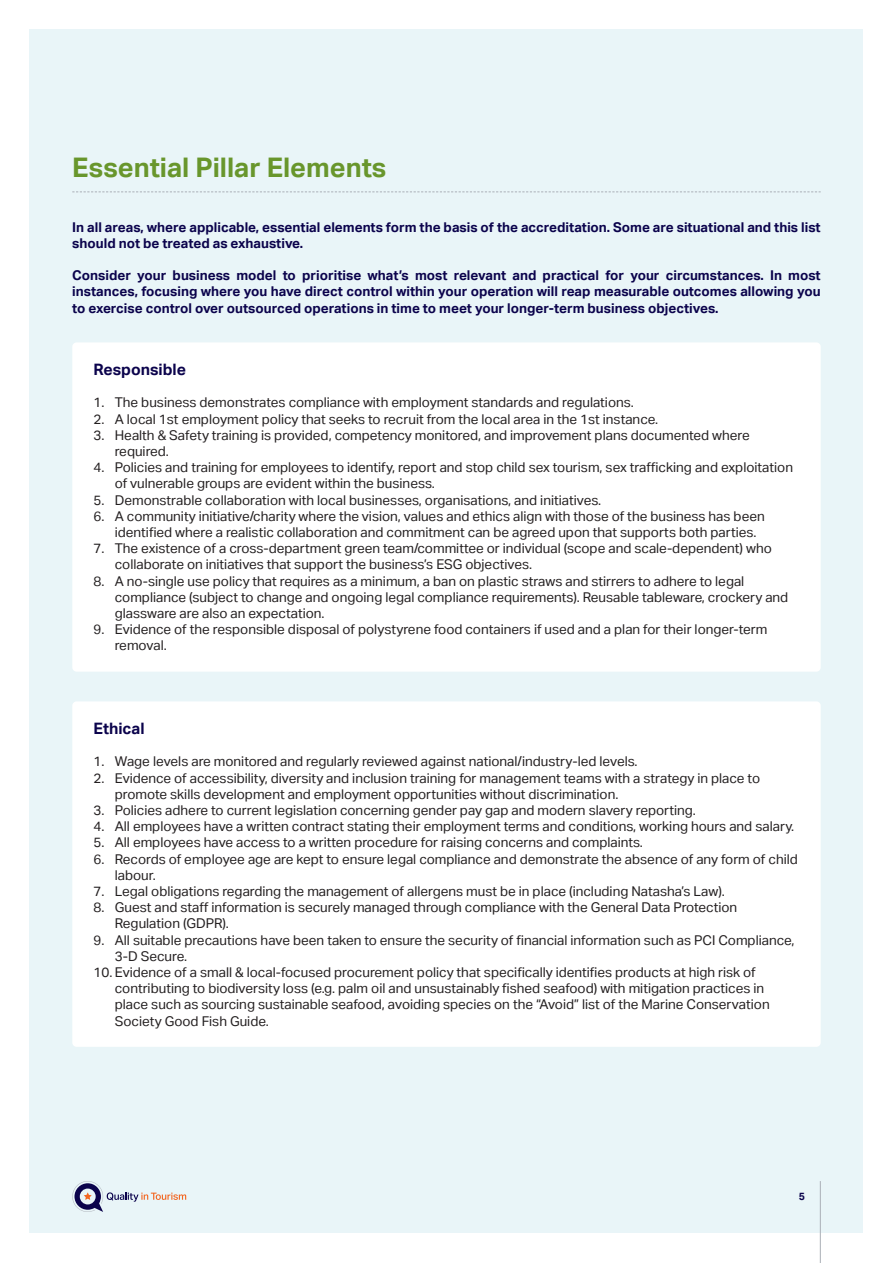
<style>
.page{position:relative;width:893px;height:1263px;background:#fff}
.page>*{position:absolute;margin:0;border:0;box-sizing:border-box;transform-origin:0 0}
.t1{font:700 27px "Aktiv Grotesk";color:#68962c}
.t2{font:700 15.75px "Aktiv Grotesk";color:#0b034c}
.t3{font:13.5px/16.2px "Aktiv Grotesk";color:#231f20}
.t4{font:700 13.5px/16.2px "Aktiv Grotesk";color:#0b034c}
.t5{font:700 10.5px "Aktiv Grotesk";color:#0b034c}
</style>
<div class="page">
<div style="left:30px;top:30px;width:833px;height:1203px;background:#e9f5f8"></div>
<hr style="left:820px;top:1181px;width:1px;height:82px;background:#aaafb7">
<svg style="left:72px;top:1181px;width:114px;height:31px"></svg>
<svg style="left:72px;top:191px;width:749px;height:1px"></svg>
<div style="left:72px;top:342px;width:749px;height:330px;background:#fff;border-radius:4px"></div>
<div style="left:72px;top:701px;width:749px;height:346px;background:#fff;border-radius:4px"></div>
<p class="t1" style="left:72px;top:150px;width:316px">Essential Pillar Elements</p>
<p class="t4" style="left:72px;top:218px;width:750px">In all areas, where applicable, essential elements form the basis of the accreditation. Some are situational and this list should not be treated as exhaustive.</p>
<p class="t4" style="left:72px;top:267px;width:750px;text-align:justify">Consider your business model to prioritise what’s most relevant and practical for your circumstances. In most instances, focusing where you have direct control within your operation will reap measurable outcomes allowing you to exercise control over outsourced operations in time to meet your longer-term business objectives.</p>
<p class="t2" style="left:94px;top:360px;width:94px">Responsible</p>
<p class="t3" style="left:94px;top:394px;width:542px">1. The business demonstrates compliance with employment standards and regulations.</p>
<p class="t3" style="left:94px;top:411px;width:566px">2. A local 1st employment policy that seeks to recruit from the local area in the 1st instance.</p>
<p class="t3" style="left:115px;top:427px;width:636px;text-indent:-21px">3. Health &amp; Safety training is provided, competency monitored, and improvement plans documented where required.</p>
<p class="t3" style="left:115px;top:459px;width:680px;text-indent:-21px">4. Policies and training for employees to identify, report and stop child sex tourism, sex trafficking and exploitation of vulnerable groups are evident within the business.</p>
<p class="t3" style="left:94px;top:492px;width:509px">5. Demonstrable collaboration with local businesses, organisations, and initiatives.</p>
<p class="t3" style="left:115px;top:508px;width:651px;text-indent:-21px">6. A community initiative/charity where the vision, values and ethics align with those of the business has been identified where a realistic collaboration and commitment can be agreed upon that supports both parties.</p>
<p class="t3" style="left:115px;top:540px;width:658px;text-indent:-21px">7. The existence of a cross-department green team/committee or individual (scope and scale-dependent) who collaborate on initiatives that support the business’s ESG objectives.</p>
<p class="t3" style="left:115px;top:573px;width:675px;text-indent:-21px">8. A no-single use policy that requires as a minimum, a ban on plastic straws and stirrers to adhere to legal compliance (subject to change and ongoing legal compliance requirements). Reusable tableware, crockery and glassware are also an expectation.</p>
<p class="t3" style="left:115px;top:621px;width:654px;text-indent:-21px">9. Evidence of the responsible disposal of polystyrene food containers if used and a plan for their longer-term removal.</p>
<p class="t2" style="left:94px;top:718px;width:52px">Ethical</p>
<p class="t3" style="left:94px;top:753px;width:546px">1. Wage levels are monitored and regularly reviewed against national/industry-led levels.</p>
<p class="t3" style="left:115px;top:769px;width:647px;text-indent:-21px">2. Evidence of accessibility, diversity and inclusion training for management teams with a strategy in place to promote skills development and employment opportunities without discrimination.</p>
<p class="t3" style="left:94px;top:802px;width:604px">3. Policies adhere to current legislation concerning gender pay gap and modern slavery reporting.</p>
<p class="t3" style="left:94px;top:818px;width:702px">4. All employees have a written contract stating their employment terms and conditions, working hours and salary.</p>
<p class="t3" style="left:94px;top:834px;width:551px">5. All employees have access to a written procedure for raising concerns and complaints.</p>
<p class="t3" style="left:115px;top:850px;width:684px;text-indent:-21px">6. Records of employee age are kept to ensure legal compliance and demonstrate the absence of any form of child labour.</p>
<p class="t3" style="left:94px;top:883px;width:633px">7. Legal obligations regarding the management of allergens must be in place (including Natasha’s Law).</p>
<p class="t3" style="left:115px;top:899px;width:624px;text-indent:-21px">8. Guest and staff information is securely managed through compliance with the General Data Protection<br>Regulation (GDPR).</p>
<p class="t3" style="left:115px;top:931px;width:681px;text-indent:-21px">9. All suitable precautions have been taken to ensure the security of financial information such as PCI Compliance,<br>3-D Secure.</p>
<p class="t3" style="left:115px;top:964px;width:656px;text-indent:-21px">10. Evidence of a small &amp; local-focused procurement policy that specifically identifies products at high risk of contributing to biodiversity loss (e.g. palm oil and unsustainably fished seafood) with mitigation practices in place such as sourcing sustainable seafood, avoiding species on the “Avoid” list of the Marine Conservation Society Good Fish Guide.</p>
<p class="t5" style="left:799px;top:1190px;width:8px">5</p>
</div>
